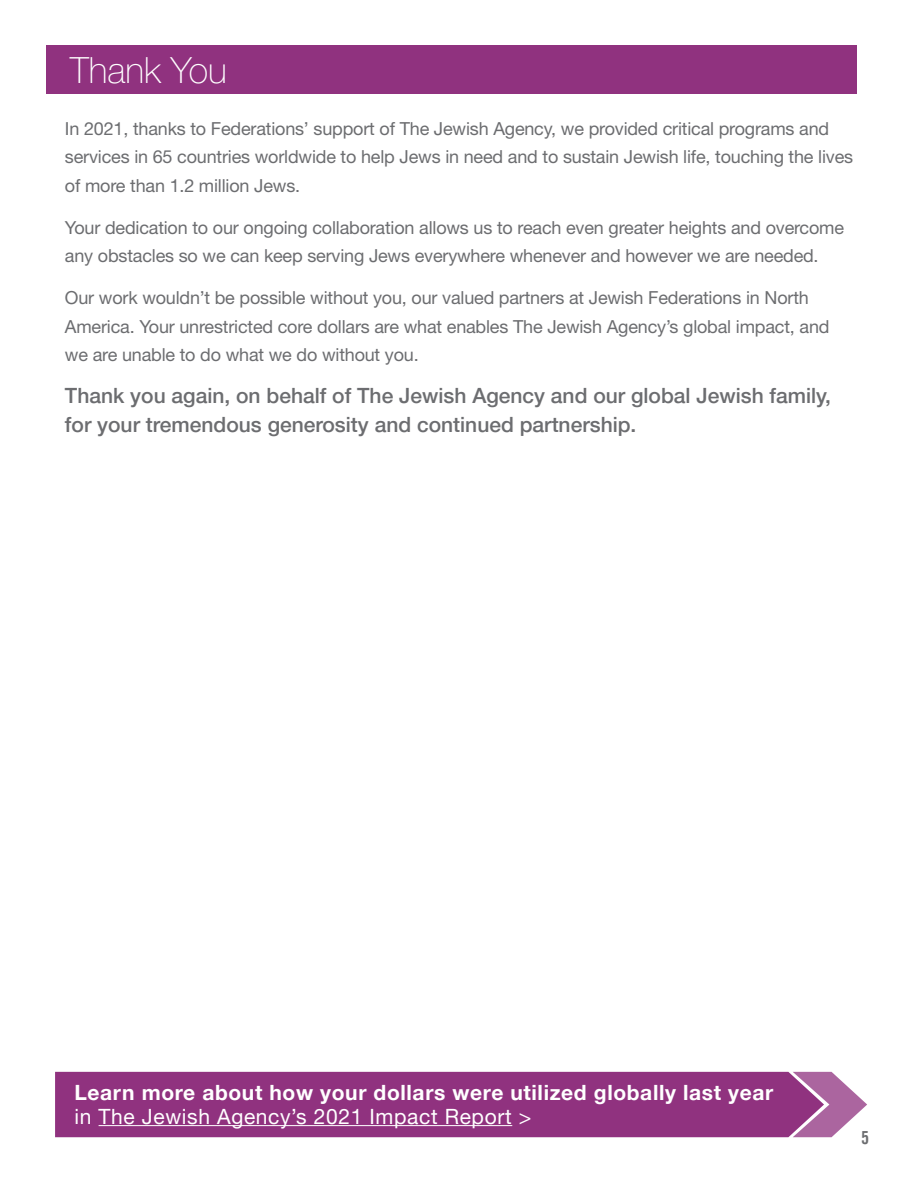
<style>
.page{position:relative;width:918px;height:1188px;background:#fff}
.page>*{position:absolute;margin:0;border:0;box-sizing:border-box;transform-origin:0 0}
.t1{font:100 36px "Helvetica Neue LT Pro";color:#fff}
.t2{font:500 21px/28.5px "Helvetica Neue LT Pro";color:#6c6d70}
.t3{font:700 21px "Helvetica Neue LT Pro";letter-spacing:.03em;color:#fff}
.t4{font:21px "Helvetica Neue LT Pro";letter-spacing:.03em;color:#fff}
.t5{font:18px/28.5px "Helvetica Neue LT Std";letter-spacing:-.01em;color:#6c6d70}
.t6{font:18px "Trade Gothic LT Pro Bd Cn 20";color:#6c6d70}
</style>
<div class="page">
<div style="left:46px;top:45px;width:810px;height:49px;background:#90327f"></div>
<div style="left:55px;top:1072px;width:738px;height:65px;background:#90327f"></div>
<svg style="left:793px;top:1072px;width:74px;height:65px"></svg>
<hr style="left:99px;top:1125px;width:413px;height:1px;background:#fff">
<h1 class="t1" style="left:70px;top:49px;width:158px">Thank You</h1>
<p class="t5" style="left:65px;top:114px;width:790px">In 2021, thanks to Federations’ support of The Jewish Agency, we provided critical programs and services in 65 countries worldwide to help Jews in need and to sustain Jewish life, touching the lives of more than 1.2 million Jews.</p>
<p class="t5" style="left:65px;top:213px;width:781px">Your dedication to our ongoing collaboration allows us to reach even greater heights and overcome any obstacles so we can keep serving Jews everywhere whenever and however we are needed.</p>
<p class="t5" style="left:65px;top:283px;width:766px">Our work wouldn’t be possible without you, our valued partners at Jewish Federations in North<br>America. Your unrestricted core dollars are what enables The Jewish Agency’s global impact, and we are unable to do what we do without you.</p>
<p class="t2" style="left:65px;top:381px;width:768px">Thank you again, on behalf of The Jewish Agency and our global Jewish family, for your tremendous generosity and continued partnership.</p>
<p class="t3" style="left:75px;top:1080px;width:700px">Learn more about how your dollars were utilized globally last year</p>
<p class="t4" style="left:75px;top:1104px;width:458px">in The Jewish Agency’s 2021 Impact Report &gt;</p>
<p class="t6" style="left:861px;top:1127px;width:9px">5</p>
</div>
